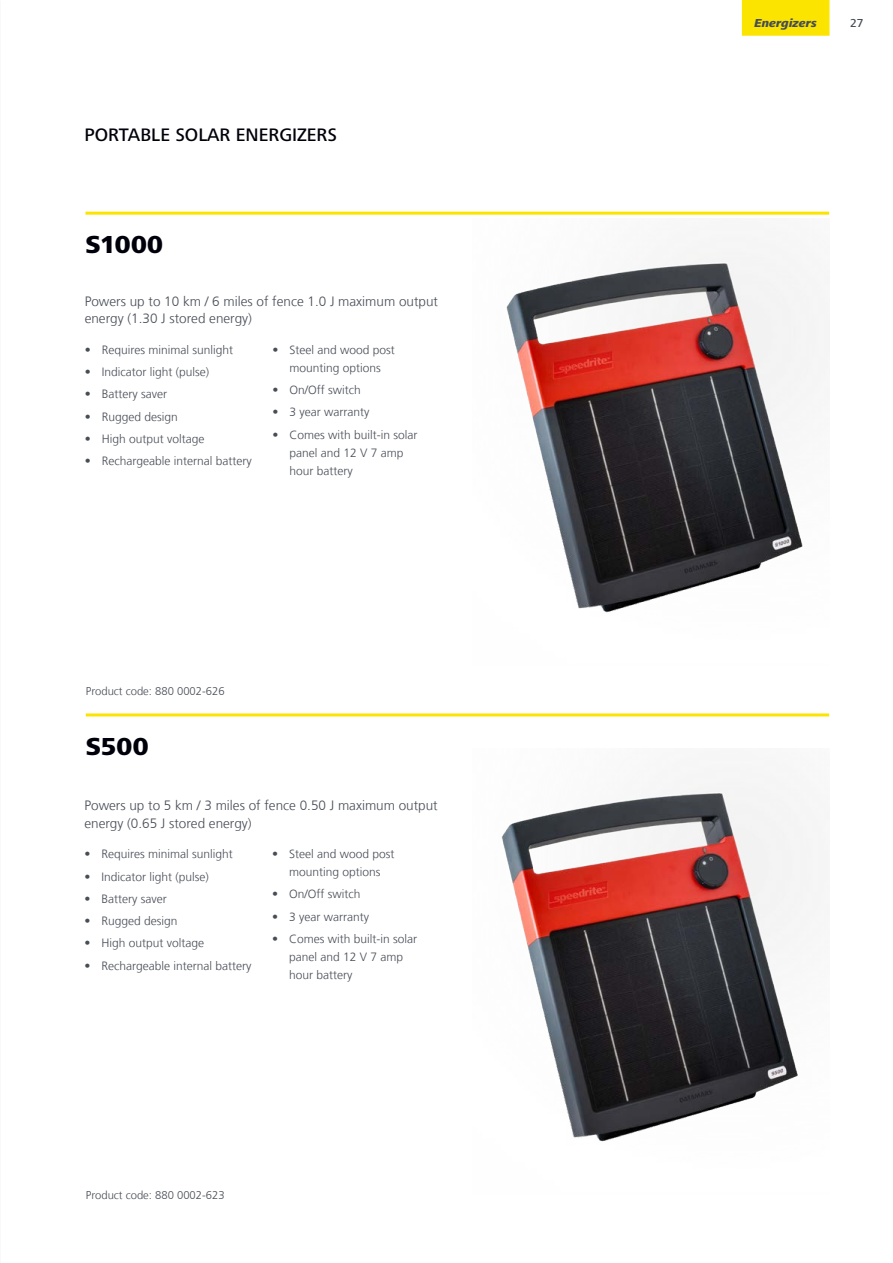
<style>
.page{position:relative;width:893px;height:1263px;background:#fff}
.page>*{position:absolute;margin:0;border:0;box-sizing:border-box;transform-origin:0 0}
.t1{font:800 25.5px "Frutiger Next Pro";letter-spacing:-.005em;color:#00000a}
.t2{font:500 18.75px "Frutiger Next Pro";color:#00000a}
.t3{font:300 13.5px/17.2px "Frutiger LT";color:#474c55}
.t4{font:300 12px/18px "Frutiger LT";color:#474c55;text-align:center}
.t5{font:italic 800 12px "Frutiger Next Pro";color:#474c55}
.t6{font:500 12px "Frutiger Next Pro";color:#474c55}
.t7{font:300 11.25px "Frutiger LT";color:#474c55}
</style>
<div class="page">
<hr style="left:85px;top:212px;width:744px;height:3px;background:#fae400">
<hr style="left:86px;top:713px;width:743px;height:3px;background:#fae400">
<img style="left:501px;top:782px;width:310px;height:360px">
<img style="left:506px;top:252px;width:310px;height:361px">
<div style="left:742px;top:0;width:87px;height:36px;background:#fae400"></div>
<h2 class="t2" style="left:84px;top:124px;width:254px">PORTABLE SOLAR ENERGIZERS</h2>
<h1 class="t1" style="left:85px;top:230px;width:79px">S1000</h1>
<p class="t3" style="left:85px;top:293px;width:355px">Powers up to 10 km / 6 miles of fence 1.0 J maximum output energy (1.30 J stored energy)</p>
<p class="t4" style="left:85px;top:341px;width:150px">• Requires minimal sunlight</p>
<p class="t4" style="left:85px;top:363px;width:126px">• Indicator light (pulse)</p>
<p class="t4" style="left:85px;top:385px;width:84px">• Battery saver</p>
<p class="t4" style="left:85px;top:408px;width:95px">• Rugged design</p>
<p class="t4" style="left:85px;top:430px;width:121px">• High output voltage</p>
<p class="t4" style="left:85px;top:452px;width:169px">• Rechargeable internal battery</p>
<p class="t4" style="left:272px;top:341px;width:124px">• Steel and wood post mounting options</p>
<p class="t4" style="left:272px;top:381px;width:90px">• On/Off switch</p>
<p class="t4" style="left:272px;top:403px;width:98px">• 3 year warranty</p>
<p class="t4" style="left:289px;top:426px;width:130px;text-align:left;text-indent:-17px">• Comes with built-in solar panel and 12 V 7 amp hour battery</p>
<p class="t7" style="left:86px;top:684px;width:140px">Product code: 880 0002-626</p>
<h1 class="t1" style="left:86px;top:732px;width:64px">S500</h1>
<p class="t3" style="left:84px;top:797px;width:355px">Powers up to 5 km / 3 miles of fence 0.50 J maximum output energy (0.65 J stored energy)</p>
<p class="t4" style="left:84px;top:845px;width:150px">• Requires minimal sunlight</p>
<p class="t4" style="left:84px;top:867px;width:126px">• Indicator light (pulse)</p>
<p class="t4" style="left:84px;top:890px;width:84px">• Battery saver</p>
<p class="t4" style="left:84px;top:912px;width:95px">• Rugged design</p>
<p class="t4" style="left:84px;top:934px;width:121px">• High output voltage</p>
<p class="t4" style="left:84px;top:956px;width:169px">• Rechargeable internal battery</p>
<p class="t4" style="left:272px;top:845px;width:124px">• Steel and wood post mounting options</p>
<p class="t4" style="left:272px;top:885px;width:90px">• On/Off switch</p>
<p class="t4" style="left:272px;top:908px;width:98px">• 3 year warranty</p>
<p class="t4" style="left:289px;top:930px;width:130px;text-align:left;text-indent:-17px">• Comes with built-in solar panel and 12 V 7 amp hour battery</p>
<p class="t7" style="left:86px;top:1188px;width:140px">Product code: 880 0002-623</p>
<p class="t5" style="left:755px;top:16px;width:64px">Energizers</p>
<p class="t6" style="left:850px;top:16px;width:15px">27</p>
</div>
